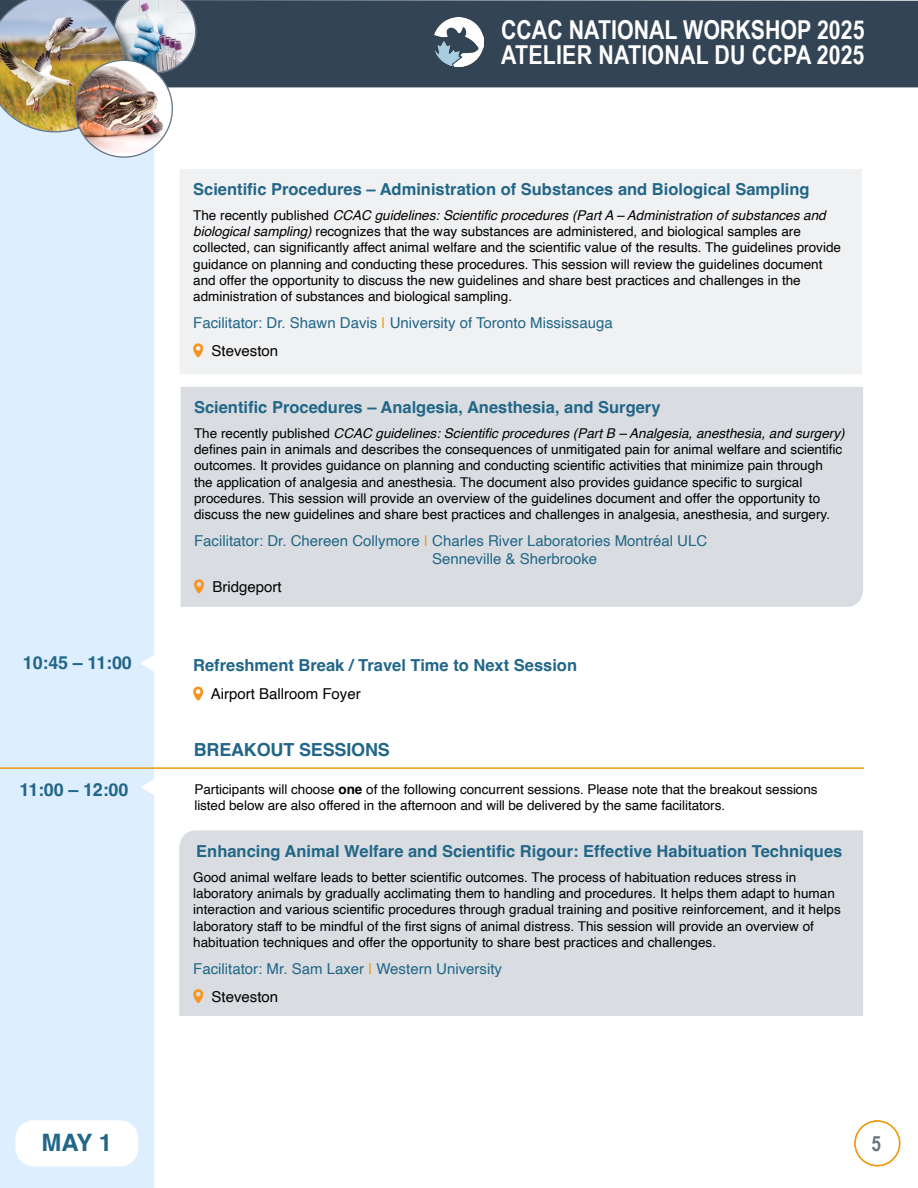
<style>
.page{position:relative;width:918px;height:1188px;background:#fff}
.page>*{position:absolute;margin:0;border:0;box-sizing:border-box;transform-origin:0 0}
.t1{font:700 26.1px/24.2px "Arial Narrow";color:#fff}
.t2{font:700 24px "Helvetica";color:#268}
.t3{font:700 21px "Arial Narrow";color:#667380}
.Times{font:700 18px "Helvetica";letter-spacing:-.01em;color:#268}
.Parallel_session{font:700 16.5px "Helvetica";color:#268}
.Speakers{font:15px/18px "Helvetica";color:#268}
.Speakers-2{font:15px "Helvetica";color:#000}
.Parallel_session-2{font:15px "Helvetica";color:#000}
.item_description{font:13.5px/16.2px "Helvetica";color:#000}
.s1{font-style:italic}
.s2{color:#e91}
.s3{font-weight:700}
</style>
<div class="page">
<div style="left:197px;top:0;width:721px;height:87px;background:#345"></div>
<img style="left:435px;top:17px;width:48px;height:50px">
<div style="left:0;top:158px;width:154px;height:1030px;background:#def"></div>
<img style="left:0;top:0;width:197px;height:158px">
<div style="left:15px;top:1120px;width:123px;height:46px;background:#fff;border-radius:18px"></div>
<div style="left:180px;top:387px;width:683px;height:220px;background:#d9dde1"></div>
<svg style="left:193px;top:686px;width:10px;height:15px"></svg>
<svg style="left:140px;top:653px;width:14px;height:20px"></svg>
<hr style="left:0;top:767px;width:864px;height:2px;background:#e91">
<svg style="left:141px;top:777px;width:13px;height:20px"></svg>
<div style="left:179px;top:830px;width:684px;height:186px;background:#d9dde1"></div>
<div style="left:854px;top:1120px;width:46px;height:46px;border:2px solid #e91;border-radius:50%"></div>
<div style="left:179px;top:168px;width:684px;height:207px;background:#f0f1f3"></div>
<svg style="left:193px;top:343px;width:10px;height:14px"></svg>
<div style="left:178px;top:167px;width:685px;height:209px;border:2px solid #fff"></div>
<p class="Times" style="left:23px;top:652px;width:110px">10:45 – 11:00</p>
<p class="Times" style="left:19px;top:779px;width:110px">11:00 – 12:00</p>
<h2 class="t2" style="left:41px;top:1128px;width:72px">MAY 1</h2>
<h1 class="t1" style="left:501px;top:17px;width:365px">CCAC NATIONAL WORKSHOP 2025<br>ATELIER NATIONAL DU CCPA 2025</h1>
<p class="Parallel_session" style="left:193px;top:179px;width:618px">Scientific Procedures – Administration of Substances and Biological Sampling</p>
<p class="item_description" style="left:193px;top:208px;width:649px">The recently published <span class="s1">CCAC guidelines: Scientific procedures (Part A – Administration of substances and biological sampling)</span> recognizes that the way substances are administered, and biological samples are collected, can significantly affect animal welfare and the scientific value of the results. The guidelines provide guidance on planning and conducting these procedures. This session will review the guidelines document and offer the opportunity to discuss the new guidelines and share best practices and challenges in the administration of substances and biological sampling.</p>
<p class="Speakers" style="left:193px;top:314px;width:421px">Facilitator: Dr. Shawn Davis <span class="s2">|</span> University of Toronto Mississauga</p>
<p class="Speakers-2" style="left:212px;top:339px;width:68px">Steveston</p>
<p class="Parallel_session" style="left:194px;top:397px;width:468px">Scientific Procedures – Analgesia, Anesthesia, and Surgery</p>
<p class="item_description" style="left:194px;top:426px;width:652px">The recently published <span class="s1">CCAC guidelines: Scientific procedures (Part B – Analgesia, anesthesia, and surgery) </span>defines pain in animals and describes the consequences of unmitigated pain for animal welfare and scientific outcomes. It provides guidance on planning and conducting scientific activities that minimize pain through the application of analgesia and anesthesia. The document also provides guidance specific to surgical procedures. This session will provide an overview of the guidelines document and offer the opportunity to discuss the new guidelines and share best practices and challenges in analgesia, anesthesia, and surgery.</p>
<p class="Speakers" style="left:432px;top:532px;width:277px;text-indent:-238px">Facilitator: Dr. Chereen Collymore <span class="s2">|</span> Charles River Laboratories Montréal ULC<br>Senneville &amp; Sherbrooke</p>
<p class="Speakers-2" style="left:212px;top:575px;width:71px">Bridgeport</p>
<p class="Parallel_session" style="left:193px;top:655px;width:385px">Refreshment Break / Travel Time to Next Session</p>
<p class="Parallel_session-2" style="left:211px;top:682px;width:152px">Airport Ballroom Foyer</p>
<p class="Times" style="left:194px;top:739px;width:198px">BREAKOUT SESSIONS</p>
<p class="item_description" style="left:194px;top:781px;width:625px">Participants will choose <span class="s3">one</span> of the following concurrent sessions. Please note that the breakout sessions listed below are also offered in the afternoon and will be delivered by the same facilitators.</p>
<p class="Parallel_session" style="left:196px;top:841px;width:648px">Enhancing Animal Welfare and Scientific Rigour: Effective Habituation Techniques</p>
<p class="item_description" style="left:193px;top:870px;width:649px">Good animal welfare leads to better scientific outcomes. The process of habituation reduces stress in laboratory animals by gradually acclimating them to handling and procedures. It helps them adapt to human interaction and various scientific procedures through gradual training and positive reinforcement, and it helps laboratory staff to be mindful of the first signs of animal distress. This session will provide an overview of habituation techniques and offer the opportunity to share best practices and challenges.</p>
<p class="Speakers" style="left:193px;top:960px;width:310px">Facilitator: Mr. Sam Laxer <span class="s2">|</span> Western University</p>
<p class="Speakers-2" style="left:212px;top:985px;width:68px">Steveston</p>
<p class="t3" style="left:872px;top:1128px;width:11px">5</p>
</div>
